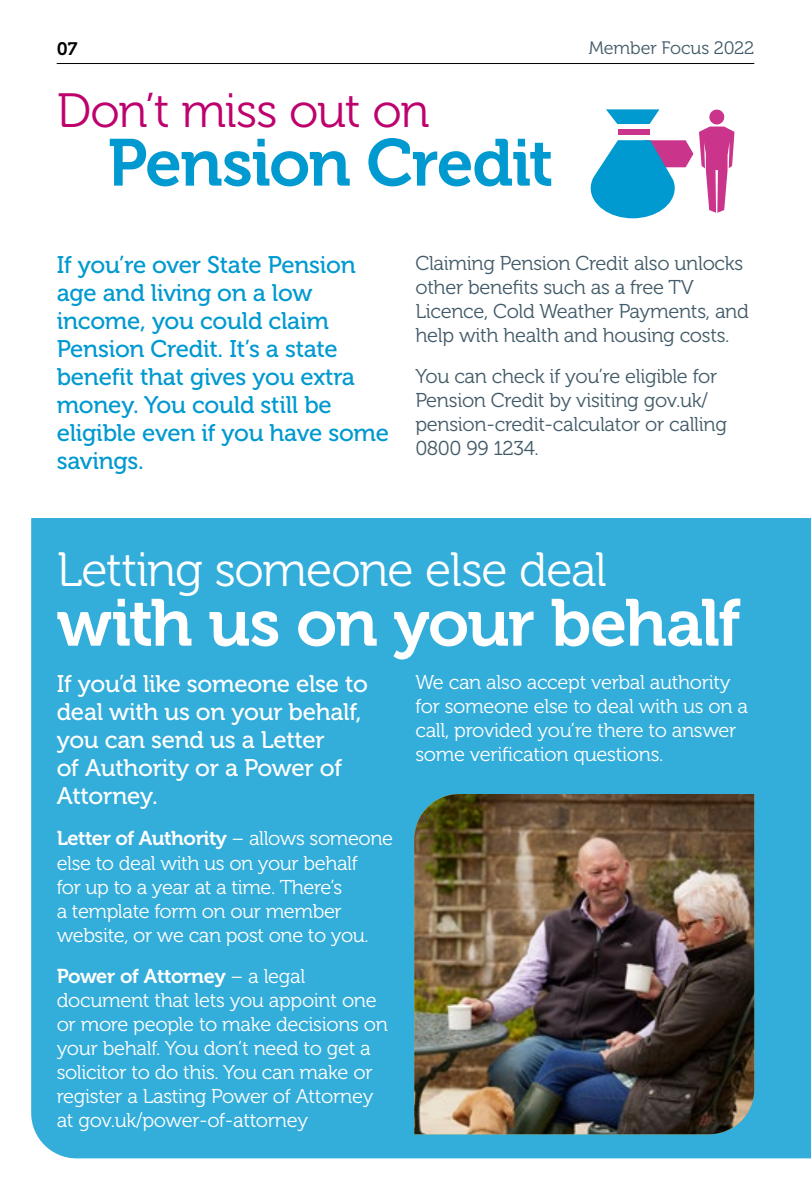
<style>
.page{position:relative;width:811px;height:1191px;background:#fff}
.page>*{position:absolute;margin:0;border:0;box-sizing:border-box;transform-origin:0 0}
.Page_Title__xxpt{font:66px "Museo 700";letter-spacing:-.025em;color:#fff}
.Page_Title__xxpt-2{font:66px "Museo 700";letter-spacing:-.025em;color:#0099d0}
.Page_Title__xxpt-3{font:48px "Museo 300";letter-spacing:-.025em;color:#fff}
.Page_Title__xxpt-4{font:48px "Museo 300";letter-spacing:-.025em;color:#bd026e}
.Body_Copy_Large__12p{font:24px/28px "Museo 500";letter-spacing:-.01em;color:#0099d0}
.Body_Copy_Large__12p-2{font:24px/28px "Museo 500";letter-spacing:-.01em;color:#fff}
.Body_Copy{font:20px/24px "Museo 300";letter-spacing:-.015em;color:#fff}
.Body_Copy-2{font:20px/24px "Museo 300";letter-spacing:-.015em;color:#425a68}
.t1{font:18px "Museo 300";letter-spacing:-.01em;color:#425a68}
.t2{font:18px "Museo 700";color:#000}
.s1{font-family:"Museo 700"}
</style>
<div class="page">
<div style="left:31px;top:518px;width:780px;height:640px;background:#33adda"></div>
<svg style="left:699px;top:109px;width:35px;height:104px"></svg>
<svg style="left:590px;top:140px;width:103px;height:78px"></svg>
<svg style="left:606px;top:109px;width:53px;height:15px"></svg>
<div style="left:618px;top:129px;width:32px;height:6px;background:#ca358b"></div>
<img style="left:414px;top:794px;width:340px;height:340px">
<hr style="left:57px;top:63px;width:697px;height:1px;background:#000">
<p class="t2" style="left:57px;top:39px;width:22px">07</p>
<p class="t1" style="left:589px;top:39px;width:167px">Member Focus 2022</p>
<h1 class="Page_Title__xxpt-4" style="left:57px;top:84px;width:374px">Don’t miss out on</h1>
<h1 class="Page_Title__xxpt-2" style="left:107px;top:126px;width:447px">Pension Credit</h1>
<p class="Body_Copy_Large__12p" style="left:57px;top:251px;width:334px">If you’re over State Pension age and living on a low income, you could claim<br>Pension Credit. It’s a state benefit that gives you extra money. You could still be eligible even if you have some savings.</p>
<p class="Body_Copy-2" style="left:415px;top:252px;width:335px">Claiming Pension Credit also unlocks other benefits such as a free TV Licence, Cold Weather Payments, and help with health and housing costs.</p>
<p class="Body_Copy-2" style="left:415px;top:365px;width:313px">You can check if you’re eligible for<br>Pension Credit by visiting gov.uk/ pension-credit-calculator or calling<br>0800 99 1234.</p>
<h1 class="Page_Title__xxpt-3" style="left:57px;top:543px;width:552px">Letting someone else deal</h1>
<h1 class="Page_Title__xxpt" style="left:57px;top:586px;width:686px">with us on your behalf</h1>
<p class="Body_Copy_Large__12p-2" style="left:57px;top:670px;width:313px">If you’d like someone else to deal with us on your behalf, you can send us a Letter<br>of Authority or a Power of<br>Attorney.</p>
<p class="Body_Copy" style="left:57px;top:827px;width:338px"><span class="s1">Letter of Authority</span> – allows someone else to deal with us on your behalf<br>for up to a year at a time. There’s<br>a template form on our member website, or we can post one to you.</p>
<p class="Body_Copy" style="left:57px;top:964px;width:333px"><span class="s1">Power of Attorney</span> – a legal document that lets you appoint one or more people to make decisions on your behalf. You don’t need to get a solicitor to do this. You can make or register a Lasting Power of Attorney at gov.uk/power-of-attorney</p>
<p class="Body_Copy" style="left:415px;top:671px;width:334px">We can also accept verbal authority for someone else to deal with us on a call, provided you’re there to answer some verification questions.</p>
</div>
